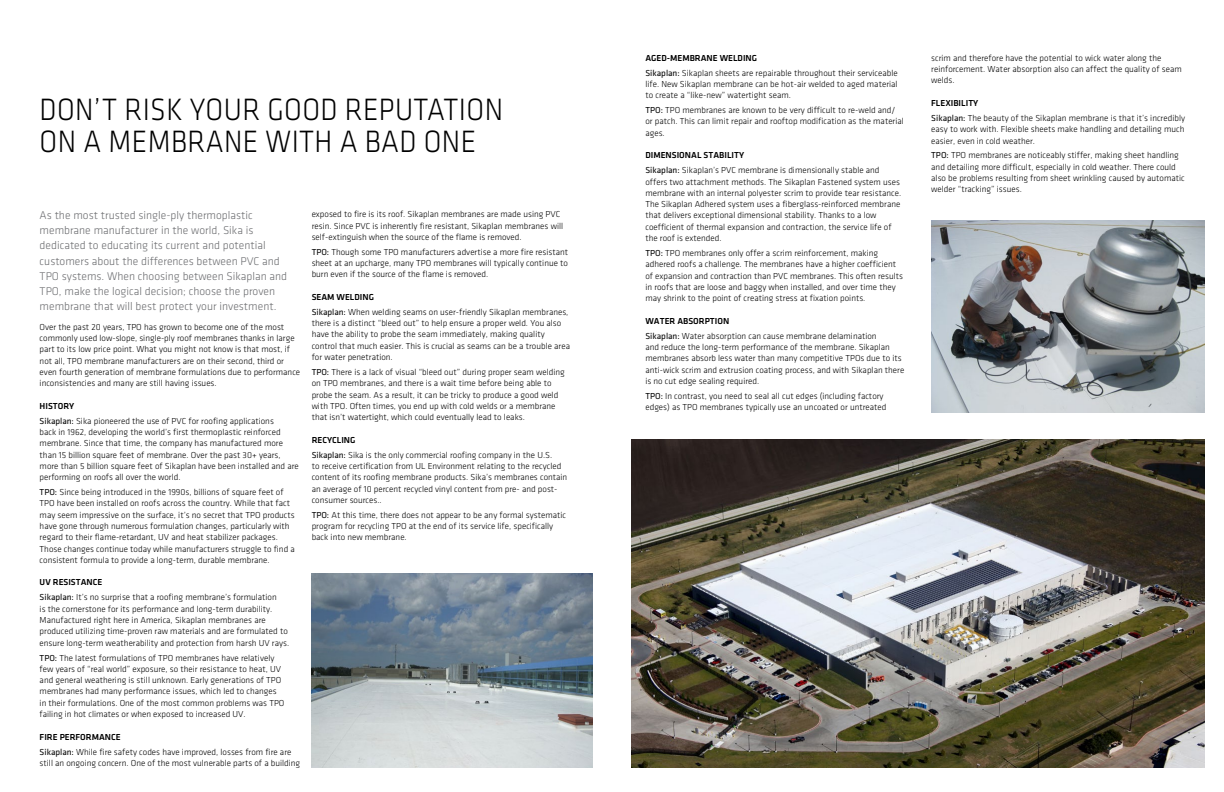
<style>
.page{position:relative;width:1224px;height:792px;background:#fff}
.page>*{position:absolute;margin:0;border:0;box-sizing:border-box;transform-origin:0 0}
.t1{font:300 32px/32px "Klavika";letter-spacing:.015em;color:#000;scale:.9 1}
.t2{font:300 11.6px/15.1px "Klavika";color:#6d6e71}
.t3{font:300 9px/11.3px "Klavika";color:#000}
.s1{font-weight:500}
.s2{font-weight:400}
</style>
<div class="page">
<img style="left:632px;top:440px;width:572px;height:327px">
<img style="left:312px;top:574px;width:280px;height:193px">
<img style="left:931px;top:221px;width:273px;height:191px">
<h1 class="t1" style="left:40px;top:93px;width:516px">DON’T RISK YOUR GOOD REPUTATION<br>ON A MEMBRANE WITH A BAD ONE</h1>
<p class="t2" style="left:40px;top:208px;width:249px">As the most trusted single-ply thermoplastic membrane manufacturer in the world, Sika is dedicated to educating its current and potential customers about the differences between PVC and TPO systems. When choosing between Sikaplan and TPO, make the logical decision; choose the proven membrane that will best protect your investment.</p>
<p class="t3" style="left:40px;top:321px;width:262px">Over the past 20 years, TPO has grown to become one of the most commonly used low-slope, single-ply roof membranes thanks in large part to its low price point. What you might not know is that most, if not all, TPO membrane manufacturers are on their second, third or even fourth generation of membrane formulations due to performance inconsistencies and many are still having issues.</p>
<p class="t3" style="left:40px;top:398px;width:236px;line-height:14.9px"><span class="s1">HISTORY<br></span><span class="s2">Sikaplan:</span> Sika pioneered the use of PVC for roofing applications</p>
<p class="t3" style="left:40px;top:426px;width:261px">back in 1962, developing the world’s first thermoplastic reinforced membrane. Since that time, the company has manufactured more than 15 billion square feet of membrane. Over the past 30+ years, more than 5 billion square feet of Sikaplan have been installed and are performing on roofs all over the world.</p>
<p class="t3" style="left:40px;top:486px;width:257px"><span class="s2">TPO:</span> Since being introduced in the 1990s, billions of square feet of TPO have been installed on roofs across the country. While that fact may seem impressive on the surface, it’s no secret that TPO products have gone through numerous formulation changes, particularly with regard to their flame-retardant, UV and heat stabilizer packages.<br>Those changes continue today while manufacturers struggle to find a consistent formula to provide a long-term, durable membrane.</p>
<p class="t3" style="left:40px;top:575px;width:239px;line-height:14.9px"><span class="s1">UV RESISTANCE<br></span><span class="s2">Sikaplan:</span> It’s no surprise that a roofing membrane’s formulation</p>
<p class="t3" style="left:40px;top:603px;width:251px">is the cornerstone for its performance and long-term durability.<br>Manufactured right here in America, Sikaplan membranes are produced utilizing time-proven raw materials and are formulated to ensure long-term weatherability and protection from harsh UV rays.</p>
<p class="t3" style="left:40px;top:652px;width:246px"><span class="s2">TPO:</span> The latest formulations of TPO membranes have relatively few years of “real world” exposure, so their resistance to heat, UV and general weathering is still unknown. Early generations of TPO membranes had many performance issues, which led to changes in their formulations. One of the most common problems was TPO failing in hot climates or when exposed to increased UV.</p>
<p class="t3" style="left:40px;top:729px;width:253px;line-height:14.9px"><span class="s1">FIRE PERFORMANCE<br></span><span class="s2">Sikaplan:</span> While fire safety codes have improved, losses from fire are</p>
<p class="t3" style="left:40px;top:757px;width:262px">still an ongoing concern. One of the most vulnerable parts of a building</p>
<p class="t3" style="left:312px;top:209px;width:253px">exposed to fire is its roof. Sikaplan membranes are made using PVC resin. Since PVC is inherently fire resistant, Sikaplan membranes will self-extinguish when the source of the flame is removed.</p>
<p class="t3" style="left:312px;top:246px;width:258px;text-align:justify"><span class="s2">TPO:</span> Though some TPO manufacturers advertise a more fire resistant sheet at an upcharge, many TPO membranes will typically continue to burn even if the source of the flame is removed.</p>
<p class="t3" style="left:312px;top:289px;width:258px;line-height:14.9px"><span class="s1">SEAM WELDING<br></span><span class="s2">Sikaplan:</span> When welding seams on user-friendly Sikaplan membranes,</p>
<p class="t3" style="left:312px;top:317px;width:260px">there is a distinct “bleed out” to help ensure a proper weld. You also have the ability to probe the seam immediately, making quality control that much easier. This is crucial as seams can be a trouble area for water penetration.</p>
<p class="t3" style="left:312px;top:366px;width:255px"><span class="s2">TPO:</span> There is a lack of visual “bleed out” during proper seam welding on TPO membranes, and there is a wait time before being able to probe the seam. As a result, it can be tricky to produce a good weld with TPO. Often times, you end up with cold welds or a membrane that isn’t watertight, which could eventually lead to leaks.</p>
<p class="t3" style="left:312px;top:432px;width:242px;line-height:14.9px"><span class="s1">RECYCLING<br></span><span class="s2">Sikaplan:</span> Sika is the only commercial roofing company in the U.S.</p>
<p class="t3" style="left:312px;top:460px;width:257px">to receive certification from UL Environment relating to the recycled content of its roofing membrane products. Sika’s membranes contain an average of 10 percent recycled vinyl content from pre- and post&shy;consumer sources..</p>
<p class="t3" style="left:312px;top:509px;width:256px"><span class="s2">TPO:</span> At this time, there does not appear to be any formal systematic program for recycling TPO at the end of its service life, specifically back into new membrane.</p>
<p class="t3" style="left:645px;top:50px;width:254px;line-height:14.9px"><span class="s1">AGED-MEMBRANE WELDING<br></span><span class="s2">Sikaplan:</span> Sikaplan sheets are repairable throughout their serviceable</p>
<p class="t3" style="left:645px;top:78px;width:254px">life. New Sikaplan membrane can be hot-air welded to aged material to create a “like-new” watertight seam.</p>
<p class="t3" style="left:645px;top:104px;width:260px"><span class="s2">TPO:</span> TPO membranes are known to be very difficult to re-weld and/ or patch. This can limit repair and rooftop modification as the material ages.</p>
<p class="t3" style="left:645px;top:148px;width:236px;line-height:14.9px"><span class="s1">DIMENSIONAL STABILITY<br></span><span class="s2">Sikaplan:</span> Sikaplan’s PVC membrane is dimensionally stable and</p>
<p class="t3" style="left:645px;top:176px;width:257px">offers two attachment methods. The Sikaplan Fastened system uses membrane with an internal polyester scrim to provide tear resistance.<br>The Sikaplan Adhered system uses a fiberglass-reinforced membrane that delivers exceptional dimensional stability. Thanks to a low coefficient of thermal expansion and contraction, the service life of the roof is extended.</p>
<p class="t3" style="left:645px;top:247px;width:259px"><span class="s2">TPO:</span> TPO membranes only offer a scrim reinforcement, making adhered roofs a challenge. The membranes have a higher coefficient of expansion and contraction than PVC membranes. This often results in roofs that are loose and baggy when installed, and over time they may shrink to the point of creating stress at fixation points.</p>
<p class="t3" style="left:645px;top:313px;width:233px;line-height:14.9px"><span class="s1">WATER ABSORPTION<br></span><span class="s2">Sikaplan:</span> Water absorption can cause membrane delamination</p>
<p class="t3" style="left:645px;top:341px;width:260px">and reduce the long-term performance of the membrane. Sikaplan membranes absorb less water than many competitive TPOs due to its anti-wick scrim and extrusion coating process, and with Sikaplan there is no cut edge sealing required.</p>
<p class="t3" style="left:645px;top:390px;width:243px"><span class="s2">TPO:</span> In contrast, you need to seal all cut edges (including factory edges) as TPO membranes typically use an uncoated or untreated</p>
<p class="t3" style="left:931px;top:52px;width:252px">scrim and therefore have the potential to wick water along the reinforcement. Water absorption also can affect the quality of seam welds.</p>
<p class="t3" style="left:931px;top:96px;width:255px;line-height:14.9px"><span class="s1">FLEXIBILITY<br></span><span class="s2">Sikaplan:</span> The beauty of the Sikaplan membrane is that it’s incredibly</p>
<p class="t3" style="left:931px;top:124px;width:255px">easy to work with. Flexible sheets make handling and detailing much easier, even in cold weather.</p>
<p class="t3" style="left:931px;top:150px;width:255px"><span class="s2">TPO:</span> TPO membranes are noticeably stiffer, making sheet handling and detailing more difficult, especially in cold weather. There could also be problems resulting from sheet wrinkling caused by automatic welder “tracking” issues.</p>
</div>
